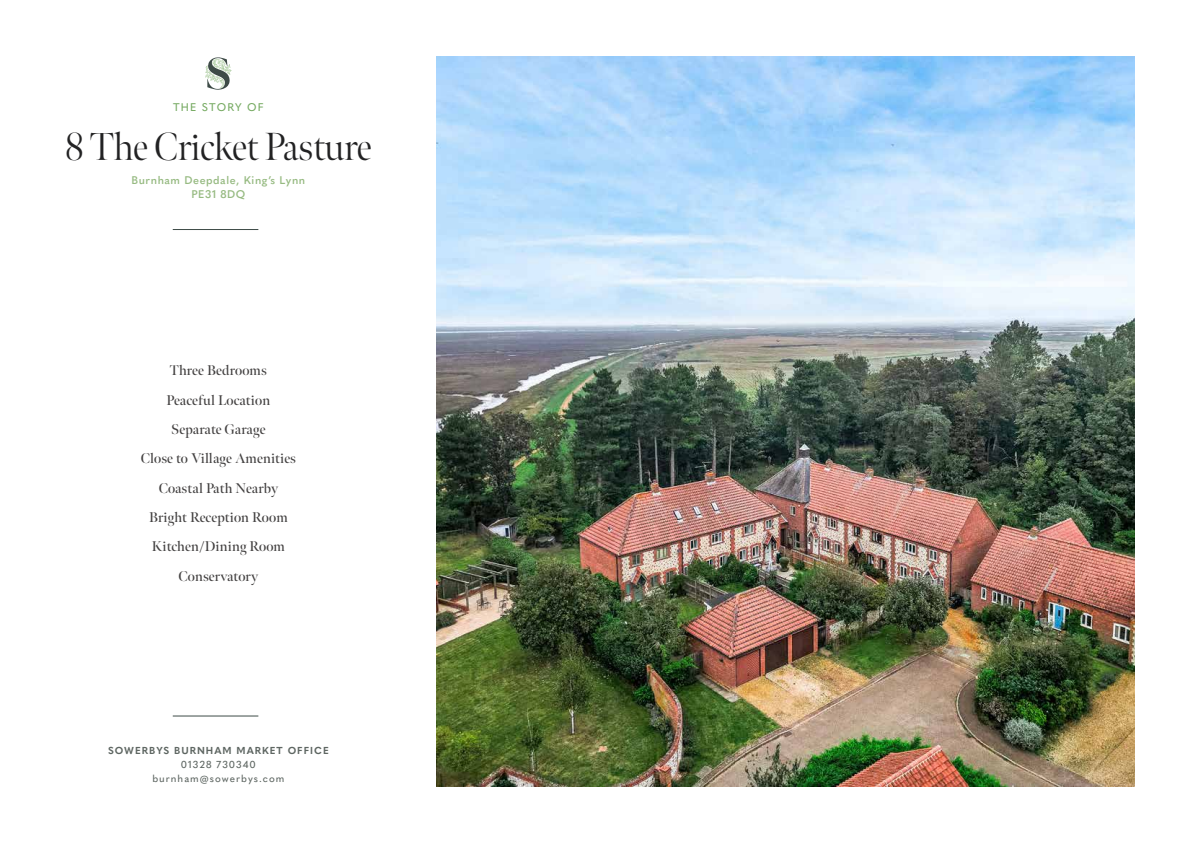
<style>
.page{position:relative;width:1191px;height:842px;background:#fff}
.page>*{position:absolute;margin:0;border:0;box-sizing:border-box;transform-origin:0 0}
.t1{font:300 39px "Meno Banner";letter-spacing:-.01em;color:#222223}
.t2{font:600 14px/29.3px "Meno Banner";letter-spacing:.01em;color:#434141;text-align:center}
.t3{font:600 11px/14px "Quasimoda";letter-spacing:.05em;color:#96ba81;text-align:center}
.t4{font:500 11px "Quasimoda";letter-spacing:.1em;color:#76aa62}
.t5{font:500 10px/14px "Quasimoda";letter-spacing:.1em;color:#5e6662;text-align:center}
.t6{font:700 10px "Quasimoda";letter-spacing:.1em;color:#5e6662}
</style>
<div class="page">
<img style="left:437px;top:57px;width:697px;height:729px">
<hr style="left:173px;top:715px;width:85px;height:1px;background:#3e4b47">
<hr style="left:173px;top:229px;width:85px;height:1px;background:#3e4b47">
<svg style="left:205px;top:57px;width:27px;height:33px"></svg>
<p class="t4" style="left:173px;top:99px;width:92px">THE STORY OF</p>
<h1 class="t1" style="left:65px;top:123px;width:307px">8 The Cricket Pasture</h1>
<p class="t3" style="left:132px;top:172px;width:175px">Burnham Deepdale, King’s Lynn<br>PE31 8DQ</p>
<p class="t2" style="left:141px;top:356px;width:157px">Three Bedrooms<br>Peaceful Location<br>Separate Garage<br>Close to Village Amenities<br>Coastal Path Nearby<br>Bright Reception Room<br>Kitchen/Dining Room<br>Conservatory</p>
<p class="t6" style="left:108px;top:743px;width:222px">SOWERBYS BURNHAM MARKET OFFICE</p>
<p class="t5" style="left:152px;top:757px;width:133px">01328 730340 burnham@sowerbys.com</p>
</div>
